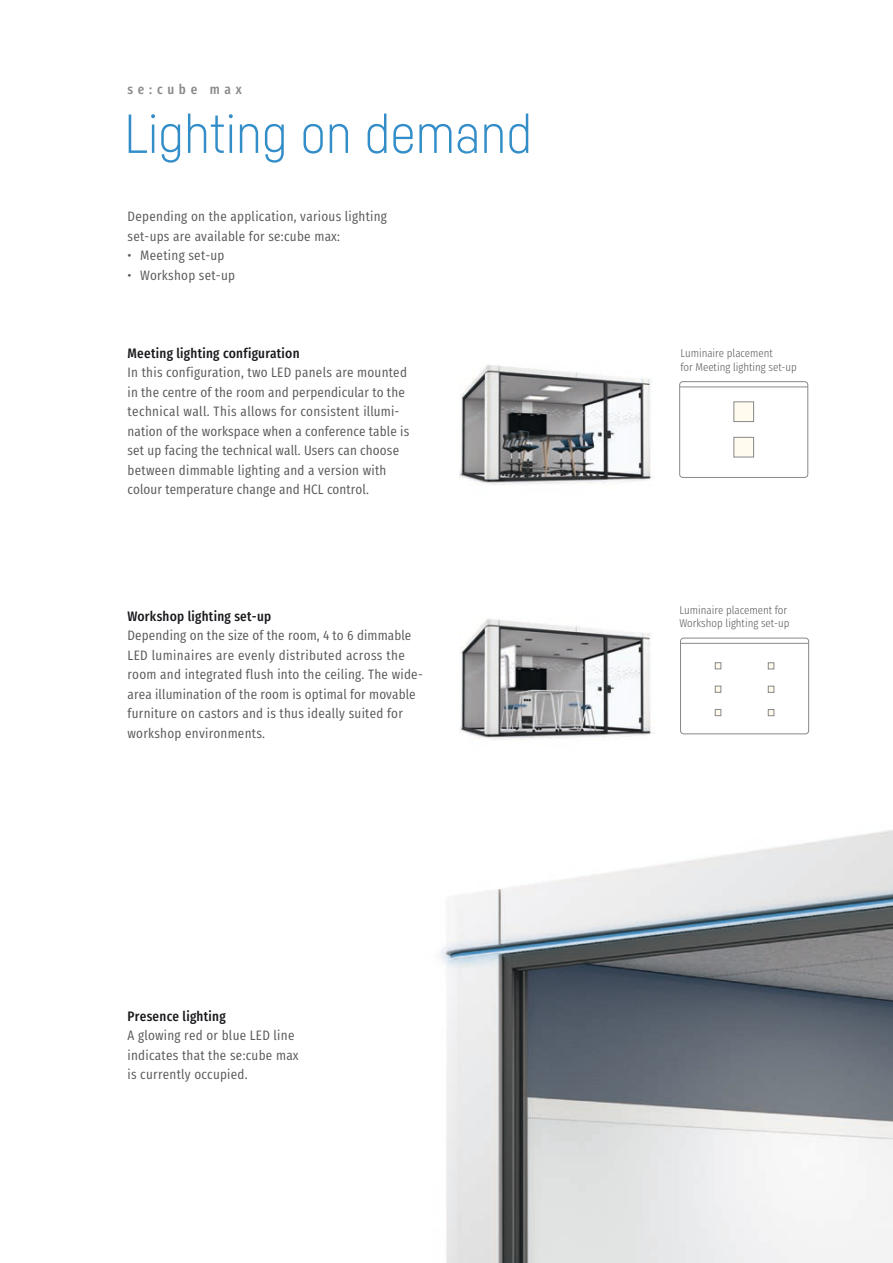
<style>
.page{position:relative;width:893px;height:1263px;background:#fff}
.page>*{position:absolute;margin:0;border:0;box-sizing:border-box;transform-origin:0 0}
.t1{font:300 54px "Sedus Sans";color:#328dc8}
.t2{font:13.5px/19.5px "Sedus Text Condensed";letter-spacing:.02em;color:#58585a}
.t3{font:700 13.5px "Sedus Text Condensed";letter-spacing:.02em;color:#1a171c}
.t4{font:700 13.5px "Sedus Text Condensed";letter-spacing:.35em;color:#87888a}
.t5{font:300 11.25px/13.5px "Sedus Text Condensed";color:#58585a}
</style>
<div class="page">
<img style="left:460px;top:365px;width:192px;height:120px">
<img style="left:460px;top:619px;width:192px;height:121px">
<img style="left:440px;top:830px;width:453px;height:433px">
<div style="left:734px;top:402px;width:20px;height:20px;background:#fffcef;border:1px solid #87888a"></div>
<div style="left:734px;top:437px;width:20px;height:20px;background:#fffcef;border:1px solid #87888a"></div>
<div style="left:679px;top:381px;width:129px;height:97px;border:1px solid #87888a;border-radius:3px"></div>
<hr style="left:679px;top:387px;width:129px;height:1px;background:#87888a">
<svg style="left:715px;top:662px;width:6px;height:7px"></svg>
<svg style="left:715px;top:686px;width:6px;height:7px"></svg>
<svg style="left:715px;top:709px;width:6px;height:7px"></svg>
<svg style="left:768px;top:662px;width:6px;height:7px"></svg>
<svg style="left:768px;top:686px;width:6px;height:7px"></svg>
<svg style="left:768px;top:709px;width:6px;height:7px"></svg>
<div style="left:680px;top:638px;width:129px;height:96px;border:1px solid #87888a;border-radius:3px"></div>
<hr style="left:680px;top:643px;width:129px;height:1px;background:#87888a">
<p class="t4" style="left:128px;top:77px;width:116px">se:cube max</p>
<h1 class="t1" style="left:124px;top:101px;width:410px">Lighting on demand</h1>
<p class="t2" style="left:128px;top:205px;width:261px">Depending on the application, various lighting set-ups are available for se:cube max:</p>
<p class="t2" style="left:128px;top:244px;width:98px">• Meeting set-up</p>
<p class="t2" style="left:128px;top:264px;width:109px">• Workshop set-up</p>
<p class="t3" style="left:128px;top:340px;width:174px">Meeting lighting configuration</p>
<p class="t2" style="left:128px;top:361px;width:283px">In this configuration, two LED panels are mounted in the centre of the room and perpendicular to the technical wall. This allows for consistent illumi&shy;nation of the workspace when a conference table is set up facing the technical wall. Users can choose between dimmable lighting and a version with colour temperature change and HCL control.</p>
<p class="t3" style="left:128px;top:604px;width:145px">Workshop lighting set-up</p>
<p class="t2" style="left:128px;top:624px;width:297px">Depending on the size of the room, 4 to 6 dimmable LED luminaires are evenly distributed across the room and integrated flush into the ceiling. The wide&shy;area illumination of the room is optimal for movable furniture on castors and is thus ideally suited for workshop environments.</p>
<p class="t3" style="left:128px;top:1003px;width:100px">Presence lighting</p>
<p class="t2" style="left:128px;top:1024px;width:173px">A glowing red or blue LED line indicates that the se:cube max is currently occupied.</p>
<p class="t5" style="left:680px;top:345px;width:118px">Luminaire placement<br>for Meeting lighting set-up</p>
<p class="t5" style="left:679px;top:602px;width:111px">Luminaire placement for<br>Workshop lighting set-up</p>
</div>
